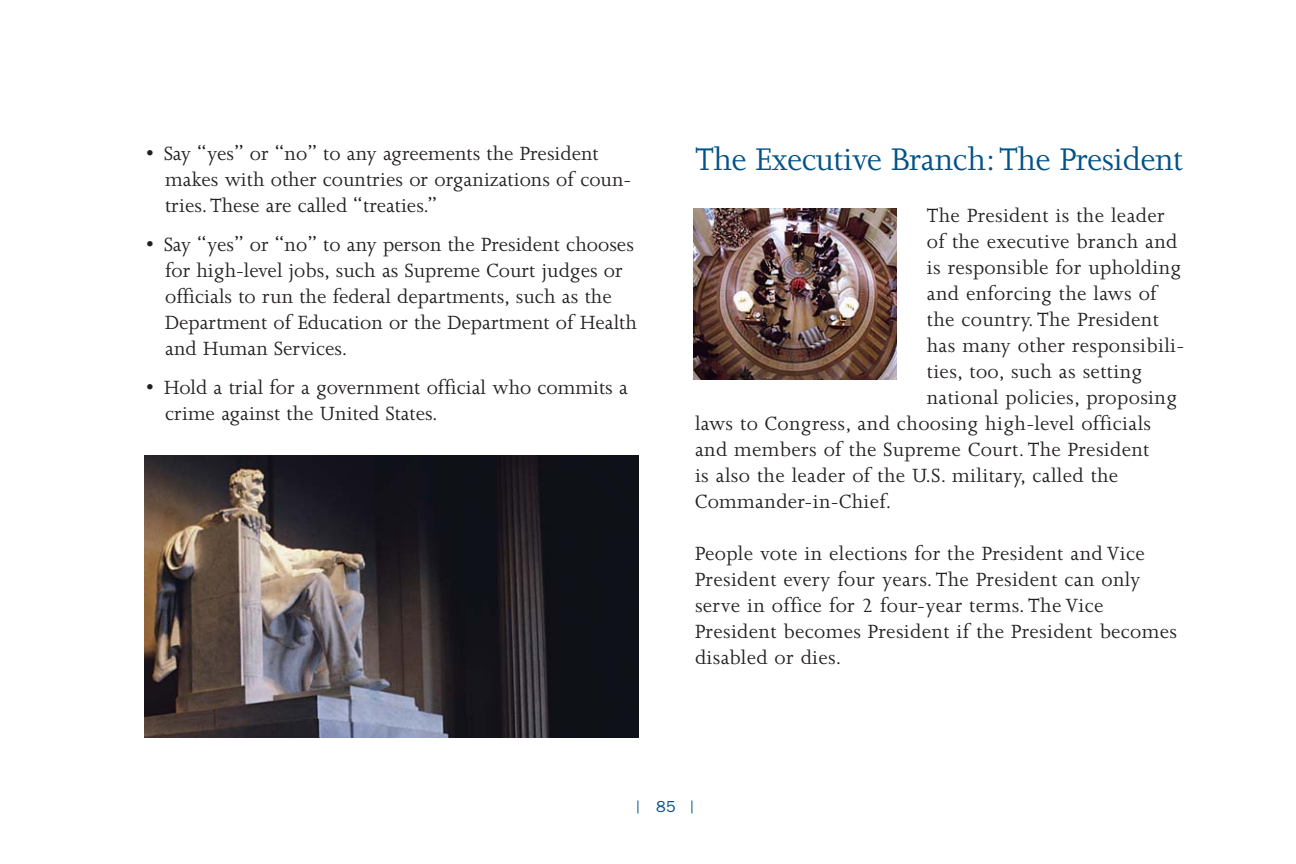
<style>
.page{position:relative;width:1296px;height:864px;background:#fff}
.page>*{position:absolute;margin:0;border:0;box-sizing:border-box;transform-origin:0 0}
.t1{font:36px "Joanna";letter-spacing:-.015em;color:#005288}
.t2{font:22px/26px "Joanna";letter-spacing:.015em;color:#231f20}
.t3{font:16px "Franklin Gothic";color:#005288}
</style>
<div class="page">
<svg style="left:637px;top:800px;width:1px;height:13px"></svg>
<svg style="left:691px;top:800px;width:1px;height:13px"></svg>
<img style="left:693px;top:208px;width:204px;height:172px">
<img style="left:144px;top:456px;width:495px;height:282px">
<p class="t2" style="left:165px;top:143px;width:468px;text-indent:-19px">• Say “yes” or “no” to any agreements the President makes with other countries or organizations of coun&shy;tries.These are called “treaties.”</p>
<p class="t2" style="left:165px;top:234px;width:473px;text-indent:-19px">• Say “yes” or “no” to any person the President chooses for high-level jobs, such as Supreme Court judges or officials to run the federal departments, such as the Department of Education or the Department of Health and Human Services.</p>
<p class="t2" style="left:165px;top:377px;width:464px;text-indent:-19px">• Hold a trial for a government official who commits a crime against the United States.</p>
<h1 class="t1" style="left:695px;top:146px;width:490px">The Executive Branch:The President</h1>
<p class="t2" style="left:927px;top:204px;width:239px">The President is the leader</p>
<p class="t2" style="left:927px;top:230px;width:252px">of the executive branch and</p>
<p class="t2" style="left:927px;top:256px;width:256px">is responsible for upholding</p>
<p class="t2" style="left:927px;top:282px;width:232px">and enforcing the laws of</p>
<p class="t2" style="left:927px;top:308px;width:234px">the country. The President</p>
<p class="t2" style="left:927px;top:334px;width:259px">has many other responsibili-</p>
<p class="t2" style="left:927px;top:360px;width:217px">ties, too, such as setting</p>
<p class="t2" style="left:927px;top:386px;width:252px">national policies, proposing</p>
<p class="t2" style="left:695px;top:412px;width:458px">laws to Congress, and choosing high-level officials</p>
<p class="t2" style="left:695px;top:438px;width:456px">and members of the Supreme Court. The President</p>
<p class="t2" style="left:695px;top:464px;width:425px">is also the leader of the U.S. military, called the</p>
<p class="t2" style="left:695px;top:490px;width:198px">Commander-in-Chief.</p>
<p class="t2" style="left:695px;top:542px;width:484px">People vote in elections for the President and Vice President every four years. The President can only serve in office for 2 four-year terms. The Vice President becomes President if the President becomes disabled or dies.</p>
<p class="t3" style="left:656px;top:801px;width:21px">85</p>
</div>
